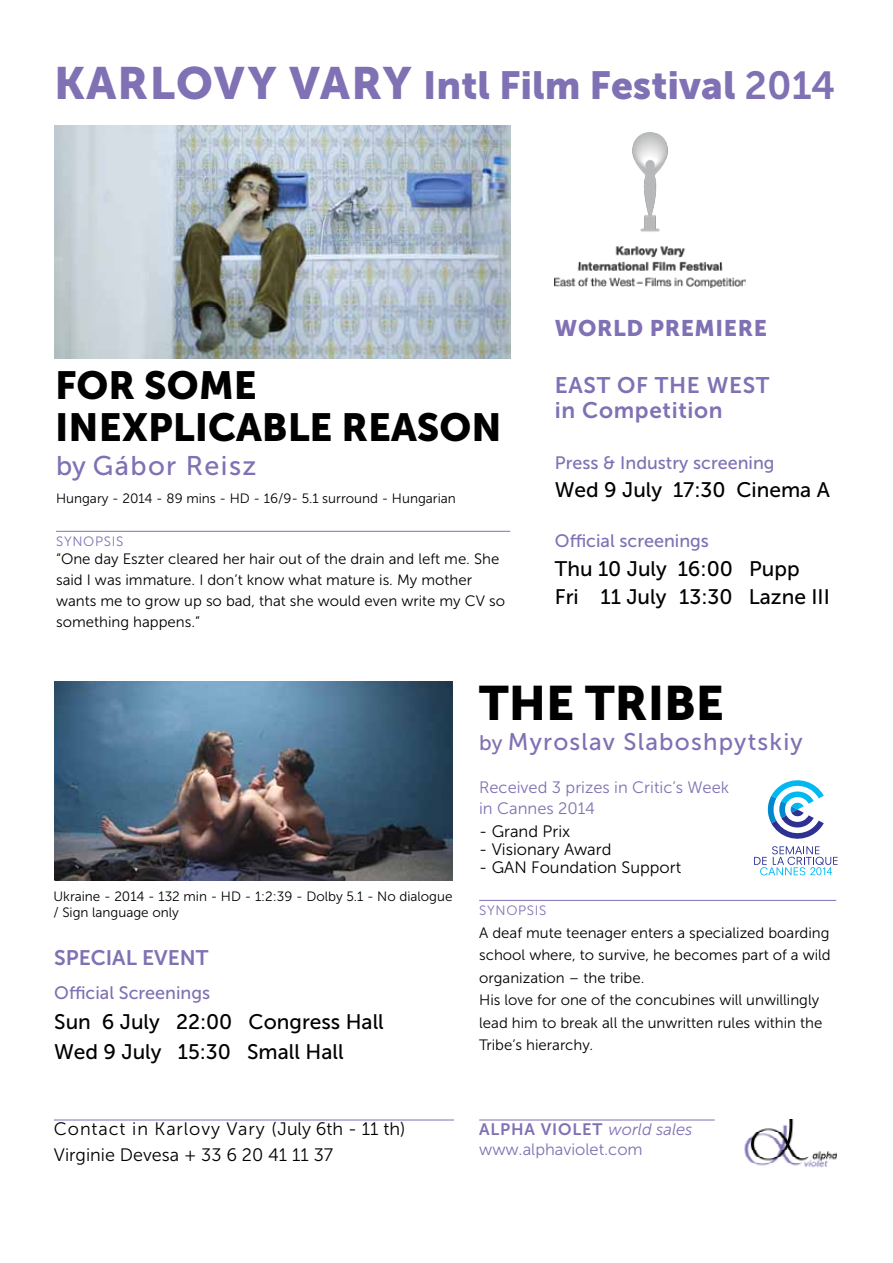
<style>
.page{position:relative;width:893px;height:1263px;background:#fff}
.page>*{position:absolute;margin:0;border:0;box-sizing:border-box;transform-origin:0 0}
.t1{font:48px "Museo Sans 900";color:#000}
.t2{font:39px "Museo Sans 900";color:#8071b4}
.t3{font:39px/42px "Museo Sans 900";color:#000}
.t4{font:27px "Museo Sans 500";letter-spacing:.05em;color:#8071b4}
.t5{font:24px "Museo Sans 500";letter-spacing:.05em;color:#8071b4}
.t6{font:22.5px/25.5px "Museo Sans 700";letter-spacing:.03em;color:#8071b4}
.t7{font:22.5px "Museo Sans 900";letter-spacing:.03em;color:#8071b4}
.t8{font:21px/30px "Museo Sans 500";color:#000}
.t9{font:21px "Museo Sans 700";color:#8071b4}
.t10{font:18px/25.5px "Museo Sans 300";color:#000}
.t11{font:18px "Museo Sans 500";color:#8071b4}
.t12{font:16.5px/21px "Museo Sans 300";color:#8071b4}
.t13{font:16.5px "Museo Sans 300";color:#000}
.t14{font:16.5px "Museo Sans 700";color:#8071b4}
.t15{font:italic 16.5px "Museo Sans 300";color:#8071b4}
.t16{font:15px/22.5px "Museo Sans 300";color:#000}
.t17{font:13.5px/16.2px "Museo Sans 300";color:#000}
.t18{font:13.5px "Museo Sans 300";letter-spacing:.05em;color:#8071b4}
.s1{font-size:45px}
.s2{font-family:"Museo Sans 700"}
.s3{font-size:21px}
</style>
<div class="page">
<img style="left:744px;top:1120px;width:92px;height:48px">
<hr style="left:479px;top:900px;width:357px;height:1px;background:#8071b4">
<img style="left:55px;top:681px;width:398px;height:199px">
<img style="left:54px;top:126px;width:456px;height:233px">
<img style="left:555px;top:132px;width:191px;height:156px">
<hr style="left:56px;top:531px;width:454px;height:1px;background:#8071b4">
<hr style="left:54px;top:1120px;width:400px;height:1px;background:#8071b4">
<svg style="left:754px;top:780px;width:84px;height:95px"></svg>
<hr style="left:479px;top:1120px;width:236px;height:1px;background:#8071b4">
<h2 class="t2" style="left:54px;top:63px;width:783px"><span class="s1">KARLOVY VARY</span> Intl Film Festival <span class="s2">2014</span></h2>
<h2 class="t3" style="left:55px;top:364px;width:448px">FOR SOME<br>INEXPLICABLE REASON</h2>
<h3 class="t4" style="left:56px;top:451px;width:202px">by Gábor Reisz</h3>
<p class="t17" style="left:56px;top:490px;width:401px">Hungary - 2014 - 89 mins - HD - 16/9- 5.1 surround - Hungarian</p>
<p class="t18" style="left:56px;top:534px;width:67px">Synopsis</p>
<p class="t16" style="left:56px;top:549px;width:450px;line-height:21px">“One day Eszter cleared her hair out of the drain and left me. She said I was immature. I don’t know what mature is. My mother wants me to grow up so bad, that she would even write my CV so something happens.”</p>
<h3 class="t7" style="left:555px;top:316px;width:214px">WORLD PREMIERE</h3>
<h3 class="t6" style="left:555px;top:372px;width:216px">EAST OF TH E WEST in Competition</h3>
<p class="t11" style="left:555px;top:452px;width:221px">Press &amp; Industry screening</p>
<h3 class="t8" style="left:555px;top:475px;width:276px">Wed 9 July 17:30 Cinema A</h3>
<p class="t11" style="left:555px;top:531px;width:156px">Official screenings</p>
<h3 class="t8" style="left:555px;top:554px;width:276px;line-height:28.5px">Thu 10 July 16:00 Pupp<br>Fri 11 July 13:30 Lazne III</h3>
<h1 class="t1" style="left:479px;top:676px;width:246px">THE TRIBE</h1>
<h3 class="t5" style="left:479px;top:729px;width:325px"><span class="s3">by</span> Myroslav Slaboshpytskiy</h3>
<p class="t17" style="left:53px;top:888px;width:401px">Ukraine - 2014 - 132 min - HD - 1:2:39 - Dolby 5.1 - No dialogue / Sign language only</p>
<h3 class="t9" style="left:54px;top:946px;width:156px">SPECIAL EVENT</h3>
<p class="t11" style="left:54px;top:983px;width:157px">Official Screenings</p>
<h3 class="t8" style="left:54px;top:1007px;width:331px">Sun 6 July 22:00 Congress Hall<br>Wed 9 July 15:30 Small Hall</h3>
<p class="t10" style="left:54px;top:1116px;width:353px">Contact in Karlovy Vary (July 6th - 11 th)<br>Virginie Devesa + 33 6 20 41 11 37</p>
<p class="t12" style="left:479px;top:777px;width:251px">Received 3 prizes in Critic’s Week in Cannes 2014</p>
<p class="t13" style="left:479px;top:822px;width:93px">- Grand Prix</p>
<p class="t13" style="left:479px;top:840px;width:134px">- Visionary Award</p>
<p class="t13" style="left:479px;top:858px;width:204px">- GAN Foundation Support</p>
<p class="t18" style="left:479px;top:903px;width:67px">Synopsis</p>
<p class="t16" style="left:479px;top:922px;width:353px">A deaf mute teenager enters a specialized boarding school where, to survive, he becomes part of a wild organization – the tribe.<br>His love for one of the concubines will unwillingly lead him to break all the unwritten rules within the Tribe’s hierarchy.</p>
<p class="t14" style="left:479px;top:1120px;width:12px">alp</p>
<p class="t14" style="left:511px;top:1120px;width:72px">ha Violet</p>
<p class="t15" style="left:608px;top:1120px;width:86px">world sales</p>
<p class="t12" style="left:479px;top:1138px;width:165px">www.alphaviolet.com</p>
</div>
